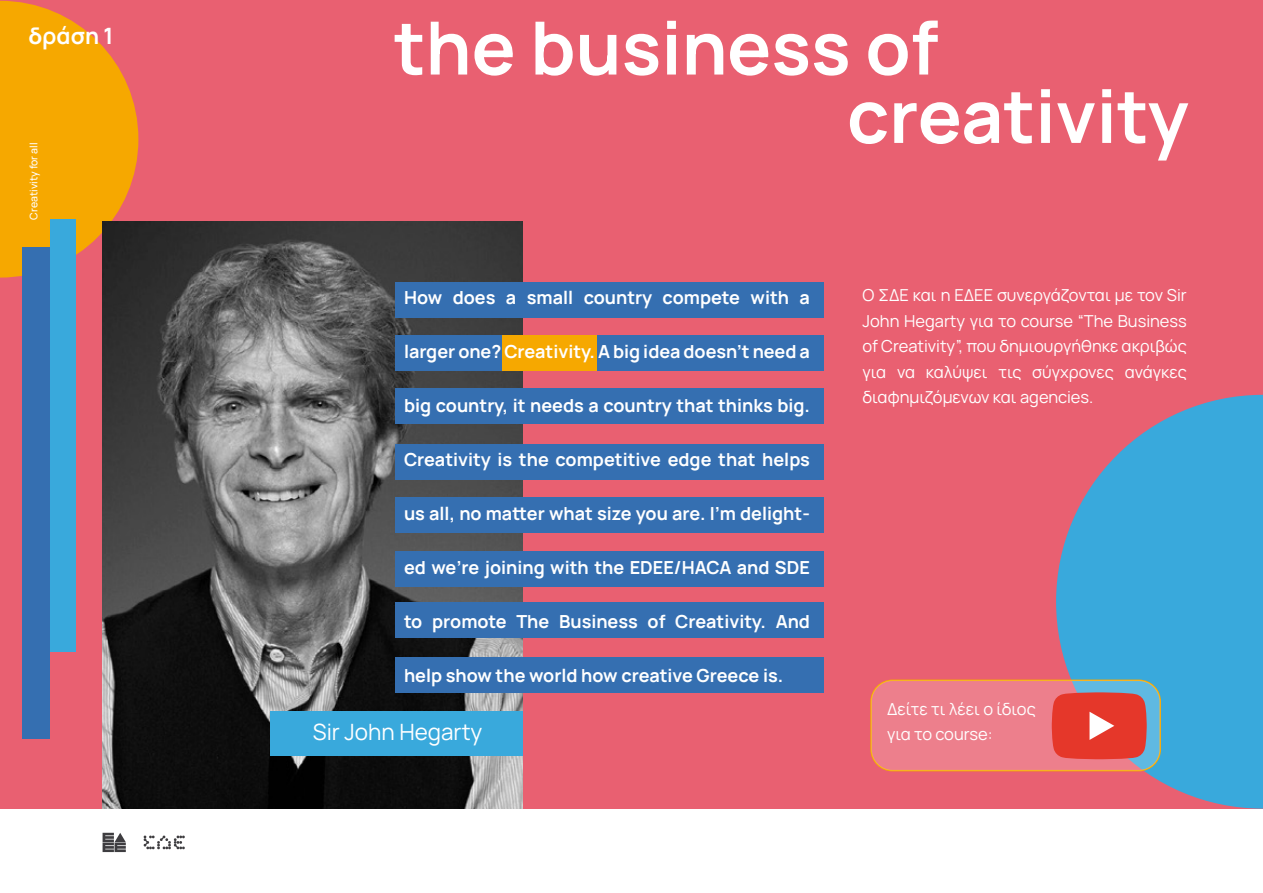
<style>
.page{position:relative;width:1263px;height:893px;background:#fff}
.page>*{position:absolute;margin:0;border:0;box-sizing:border-box;transform-origin:0 0}
.t1{font:700 73.35px/68.4px "Manrope";color:#fff}
.t2{font:22.5px "Manrope";color:#fff}
.t3{font:700 22.5px "Manrope";color:#fff}
.t4{font:700 18px "Manrope";color:#fff}
.t5{font:16.5px/25.5px "Manrope";color:#fff;text-align:justify}
.t6{font:500 10.5px "Manrope";color:#fff}
</style>
<div class="page">
<div style="left:0;top:0;width:1263px;height:809px;background:#e96071"></div>
<svg style="left:1056px;top:395px;width:207px;height:414px;fill:#39a9dc"></svg>
<svg style="left:0;top:1px;width:138px;height:277px"></svg>
<svg style="left:103px;top:833px;width:23px;height:19px"></svg>
<svg style="left:143px;top:835px;width:42px;height:14px"></svg>
<img style="left:102px;top:222px;width:421px;height:587px">
<div style="left:23px;top:247px;width:27px;height:491px;background:#356fb1"></div>
<div style="left:395px;top:282px;width:429px;height:36px;background:#356fb1"></div>
<div style="left:395px;top:335px;width:429px;height:36px;background:#356fb1"></div>
<div style="left:502px;top:335px;width:94px;height:36px;background:#f6a800"></div>
<div style="left:395px;top:388px;width:429px;height:36px;background:#356fb1"></div>
<div style="left:395px;top:444px;width:429px;height:36px;background:#356fb1"></div>
<div style="left:395px;top:497px;width:429px;height:36px;background:#356fb1"></div>
<div style="left:395px;top:551px;width:429px;height:36px;background:#356fb1"></div>
<div style="left:395px;top:603px;width:429px;height:35px;background:#356fb1"></div>
<div style="left:395px;top:657px;width:429px;height:36px;background:#356fb1"></div>
<div style="left:270px;top:711px;width:253px;height:44px;background:#39a9dc"></div>
<div style="left:50px;top:220px;width:26px;height:432px;background:#39a9dc"></div>
<svg style="left:871px;top:680px;width:289px;height:91px;background:#e0868f"></svg>
<svg style="left:1052px;top:692px;width:95px;height:67px;background:#e1483e"></svg>
<p class="t3" style="left:28px;top:20px;width:87px">δράση 1</p>
<p class="t6" style="left:26px;top:220px;width:79px;rotate:-90deg">Creativity for all</p>
<h1 class="t1" style="left:847px;top:11px;width:343px;text-indent:-453px">the business of creativity</h1>
<p class="t4" style="left:404px;top:285px;width:407px">How does a small country compete with a</p>
<p class="t4" style="left:404px;top:339px;width:407px">larger one? Creativity. A big idea doesn’t need a</p>
<p class="t4" style="left:404px;top:393px;width:407px">big country, it needs a country that thinks big.</p>
<p class="t4" style="left:404px;top:447px;width:407px">Creativity is the competitive edge that helps</p>
<p class="t4" style="left:404px;top:501px;width:407px">us all, no matter what size you are. I’m delight-</p>
<p class="t4" style="left:404px;top:555px;width:407px">ed we’re joining with the EDEE/HACA and SDE</p>
<p class="t4" style="left:404px;top:609px;width:407px">to promote The Business of Creativity. And</p>
<p class="t4" style="left:404px;top:663px;width:381px">help show the world how creative Greece is.</p>
<p class="t2" style="left:313px;top:716px;width:171px">Sir John Hegarty</p>
<p class="t5" style="left:862px;top:282px;width:326px">Ο ΣΔΕ και η ΕΔΕΕ συνεργάζονται με τον Sir John Hegarty για το course “The Business of Creativity”, που δημιουργήθηκε ακριβώς για να καλύψει τις σύγχρονες ανάγκες διαφημιζόμενων και agencies.</p>
<p class="t5" style="left:887px;top:695px;width:150px">Δείτε τι λέει ο ίδιος για το course:</p>
</div>
